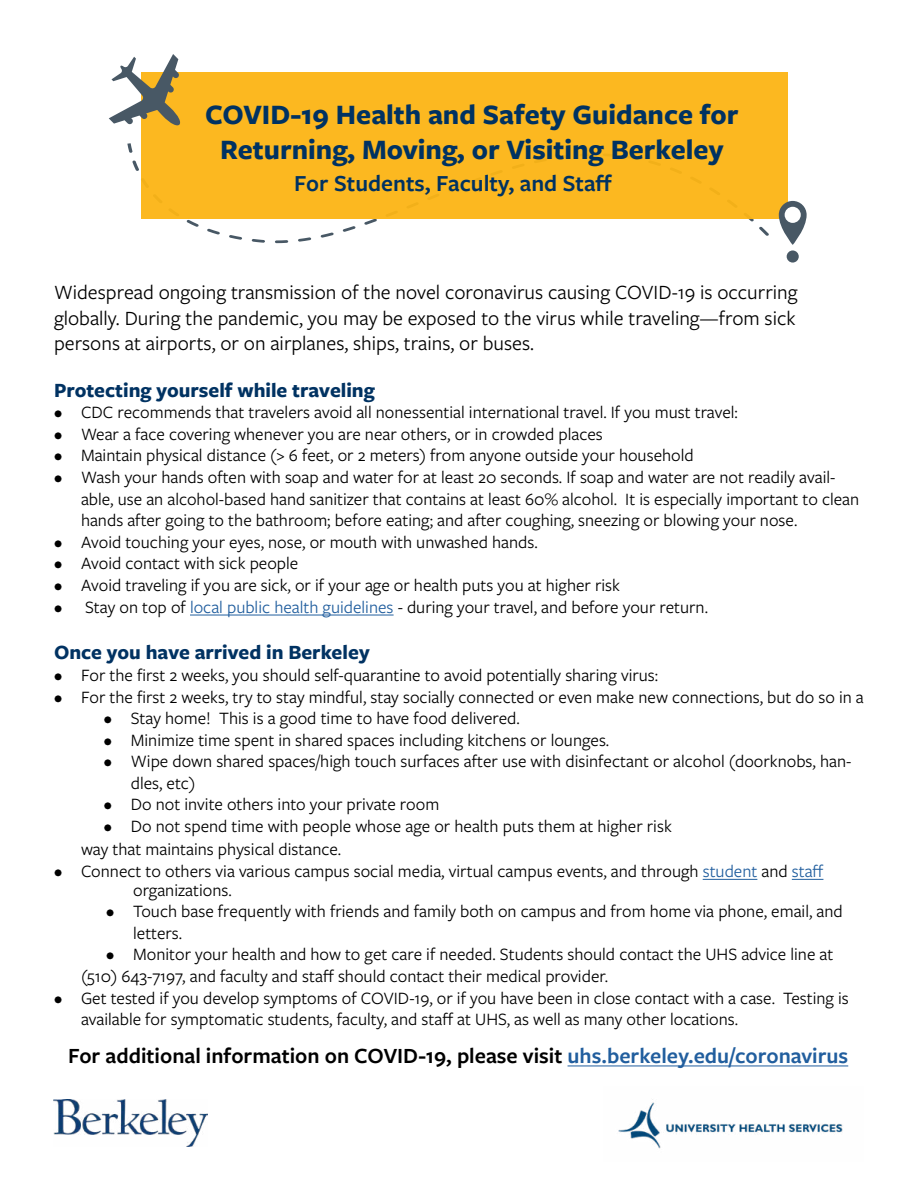
<style>
.page{position:relative;width:918px;height:1188px;background:#fff}
.page>*{position:absolute;margin:0;border:0;box-sizing:border-box;transform-origin:0 0}
.t1{font:700 29.1px/35px "Freight Sans Pro";color:#003262;text-align:center}
.t2{font:600 23.85px "Freight Sans Pro";color:#003262}
.t3{font:600 22.5px "Freight Sans Pro";color:#000}
.t4{font:21px/25.2px "Freight Sans Pro";color:#000;text-align:justify}
.t5{font:700 21px "Freight Sans Pro";color:#003262}
.t6{font:18px/21.6px "Freight Sans Pro";color:#000}
.s1{color:#215e9e}
</style>
<div class="page">
<svg style="left:127px;top:143px;width:6px;height:10px"></svg>
<svg style="left:132px;top:160px;width:7px;height:11px"></svg>
<svg style="left:186px;top:220px;width:13px;height:7px"></svg>
<svg style="left:207px;top:229px;width:13px;height:6px"></svg>
<svg style="left:229px;top:235px;width:13px;height:5px"></svg>
<svg style="left:252px;top:239px;width:13px;height:4px"></svg>
<svg style="left:275px;top:240px;width:13px;height:3px"></svg>
<svg style="left:298px;top:237px;width:13px;height:5px"></svg>
<svg style="left:321px;top:232px;width:13px;height:6px"></svg>
<svg style="left:343px;top:226px;width:13px;height:6px"></svg>
<svg style="left:364px;top:219px;width:13px;height:6px"></svg>
<svg style="left:748px;top:219px;width:21px;height:17px"></svg>
<div style="left:142px;top:73px;width:646px;height:146px;background:#fcb820"></div>
<div style="left:787px;top:250px;width:12px;height:13px;background:#485865;border-radius:50%"></div>
<svg style="left:779px;top:201px;width:28px;height:44px"></svg>
<div style="left:785px;top:207px;width:16px;height:16px;background:#fff;border-radius:50%"></div>
<svg style="left:109px;top:54px;width:79px;height:80px"></svg>
<hr style="left:190px;top:615px;width:204px;height:1px;background:#215e9e">
<hr style="left:703px;top:879px;width:54px;height:1px;background:#215e9e">
<hr style="left:792px;top:879px;width:31px;height:1px;background:#215e9e">
<hr style="left:568px;top:1066px;width:280px;height:1px;background:#215e9e">
<img style="left:618px;top:1099px;width:225px;height:50px">
<img style="left:54px;top:1100px;width:154px;height:47px">
<h1 class="t1" style="left:205px;top:96px;width:535px">COVID-19 Health and Safety Guidance for<br>Returning, Moving, or Visiting Berkeley</h1>
<h2 class="t2" style="left:294px;top:167px;width:319px">For Students, Faculty, and Staff</h2>
<p class="t4" style="left:54px;top:279px;width:745px">Widespread ongoing transmission of the novel coronavirus causing COVID-19 is occurring globally. During the pandemic, you may be exposed to the virus while traveling—from sick persons at airports, or on airplanes, ships, trains, or buses.</p>
<p class="t5" style="left:54px;top:375px;width:322px">Protecting yourself while traveling</p>
<p class="t6" style="left:54px;top:401px;width:685px">• CDC recommends that travelers avoid all nonessential international travel. If you must travel:</p>
<p class="t6" style="left:54px;top:422px;width:550px">• Wear a face covering whenever you are near others, or in crowded places</p>
<p class="t6" style="left:54px;top:444px;width:641px">• Maintain physical distance (&gt; 6 feet, or 2 meters) from anyone outside your household</p>
<p class="t6" style="left:81px;top:466px;width:780px;text-indent:-27px">• Wash your hands often with soap and water for at least 20 seconds. If soap and water are not readily avail&shy;able, use an alcohol-based hand sanitizer that contains at least 60% alcohol. It is especially important to clean hands after going to the bathroom; before eating; and after coughing, sneezing or blowing your nose.</p>
<p class="t6" style="left:54px;top:530px;width:485px">• Avoid touching your eyes, nose, or mouth with unwashed hands.</p>
<p class="t6" style="left:54px;top:552px;width:246px">• Avoid contact with sick people</p>
<p class="t6" style="left:54px;top:574px;width:568px">• Avoid traveling if you are sick, or if your age or health puts you at higher risk</p>
<p class="t6" style="left:54px;top:595px;width:656px">• Stay on top of <span class="s1">local public health guidelines</span> - during your travel, and before your return.</p>
<p class="t5" style="left:54px;top:638px;width:317px">Once you have arrived in Berkeley</p>
<p class="t6" style="left:54px;top:664px;width:606px">• For the first 2 weeks, you should self-quarantine to avoid potentially sharing virus:</p>
<p class="t6" style="left:54px;top:685px;width:811px">• For the first 2 weeks, try to stay mindful, stay socially connected or even make new connections, but do so in a</p>
<p class="t6" style="left:104px;top:707px;width:417px">• Stay home! This is a good time to have food delivered.</p>
<p class="t6" style="left:104px;top:728px;width:507px">• Minimize time spent in shared spaces including kitchens or lounges.</p>
<p class="t6" style="left:131px;top:750px;width:722px;text-indent:-27px">• Wipe down shared spaces/high touch surfaces after use with disinfectant or alcohol (doorknobs, han&shy;dles, etc)</p>
<p class="t6" style="left:104px;top:793px;width:337px">• Do not invite others into your private room</p>
<p class="t6" style="left:81px;top:814px;width:592px;line-height:23.4px;text-indent:23px">• Do not spend time with people whose age or health puts them at higher risk way that maintains physical distance.</p>
<p class="t6" style="left:133px;top:861px;width:692px;line-height:18.6px;text-indent:-79px">• Connect to others via various campus social media, virtual campus events, and through <span class="s1">student</span> and <span class="s1">staff </span>organizations.</p>
<p class="t6" style="left:133px;top:900px;width:711px;text-indent:-27px">• Touch base frequently with friends and family both on campus and from home via phone, email, and letters.</p>
<p class="t6" style="left:81px;top:943px;width:754px;text-indent:25px">• Monitor your health and how to get care if needed. Students should contact the UHS advice line at (510) 643-7197, and faculty and staff should contact their medical provider.</p>
<p class="t6" style="left:81px;top:986px;width:769px;text-indent:-27px">• Get tested if you develop symptoms of COVID-19, or if you have been in close contact with a case. Testing is available for symptomatic students, faculty, and staff at UHS, as well as many other locations.</p>
<p class="t3" style="left:68px;top:1040px;width:782px">For additional information on COVID-19, please visit <span class="s1">uhs.berkeley.edu/coronavirus</span></p>
</div>
